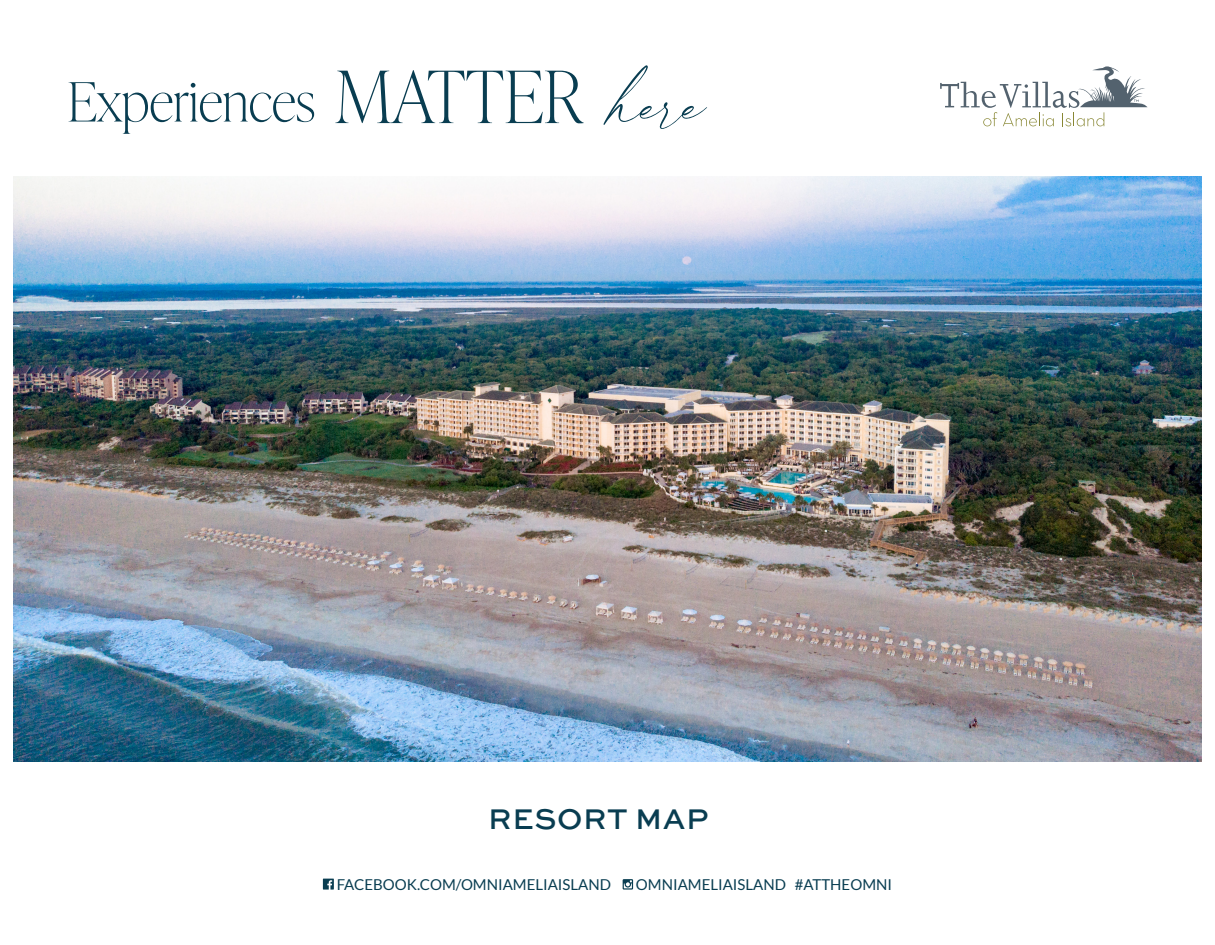
<style>
.page{position:relative;width:1215px;height:945px;background:#fff}
.page>*{position:absolute;margin:0;border:0;box-sizing:border-box;transform-origin:0 0}
.t1{font:75px "Felicity";color:#093d51}
.t2{font:100 72px "Ivy Presto Display";color:#093d51}
.t3{font:100 54px "Ivy Presto Display";color:#093d51}
.t4{font:500 30px "Sweet Sans Pro";letter-spacing:.02em;color:#093d51}
.t5{font:15px "Lato";color:#093d51}
</style>
<div class="page">
<img style="left:14px;top:177px;width:1188px;height:585px">
<svg style="left:323px;top:879px;width:11px;height:11px"></svg>
<svg style="left:623px;top:879px;width:10px;height:11px"></svg>
<svg style="left:940px;top:66px;width:208px;height:60px"></svg>
<p class="t3" style="left:68px;top:63px;width:249px">Experiences</p>
<p class="t2" style="left:335px;top:46px;width:249px">MATTER</p>
<p class="t1" style="left:611px;top:48px;width:94px">here</p>
<p class="t4" style="left:488px;top:797px;width:222px">RESORT MAP</p>
<p class="t5" style="left:337px;top:876px;width:276px">FACEBOOK.COM/OMNIAMELIAISLAND</p>
<p class="t5" style="left:636px;top:876px;width:258px">OMNIAMELIAISLAND #ATTHEOMNI</p>
</div>
